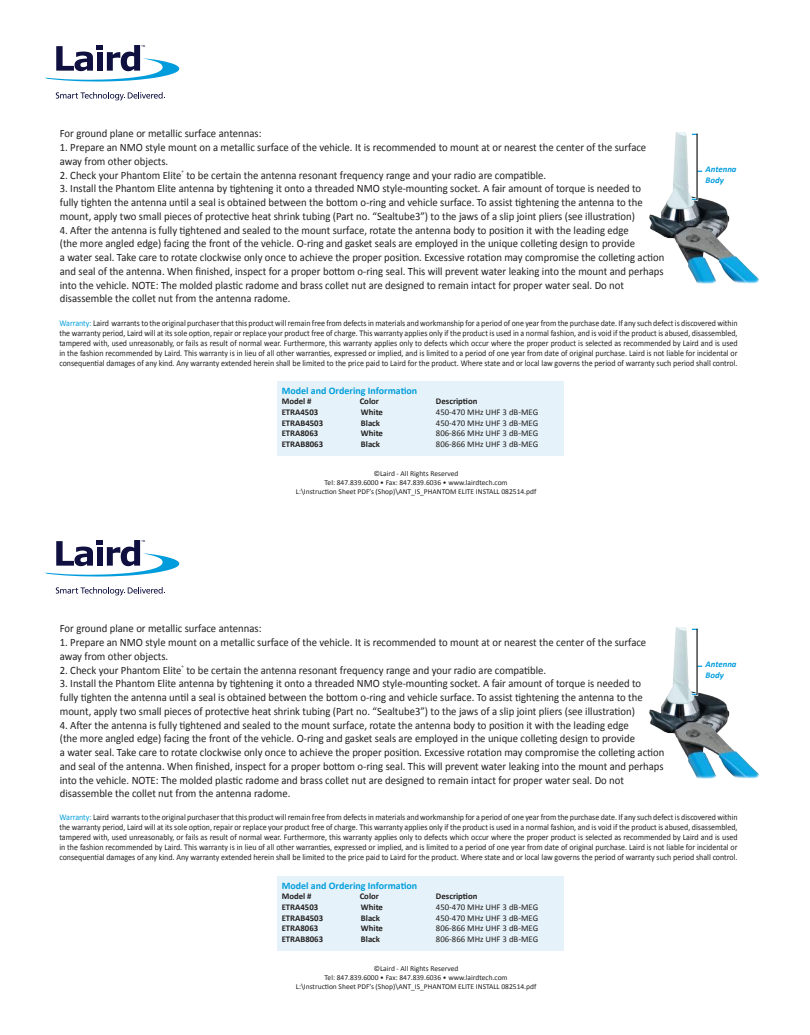
<style>
.page{position:relative;width:810px;height:1035px;background:#fff}
.page>*{position:absolute;margin:0;border:0;box-sizing:border-box;transform-origin:0 0}
.t1{font:11.25px/13.8px "Calibri";color:#221f1f;scale:.95 1}
.t2{font:700 10px "Calibri";color:#009ddc}
.t3{font:8.75px/10px "Calibri";color:#221f1f;text-align:justify;scale:.91 1}
.t4{font:8.75px "Calibri";color:#221f1f}
.t5{font:700 8.75px "Calibri";color:#221f1f}
.t6{font:italic 700 8.75px/10.5px "Calibri";color:#009ddc}
.t7{font:7.5px/9.4px "Calibri";color:#221f1f;text-align:center}
.s1{color:#009ddc}
</style>
<div class="page">
<div style="left:277px;top:381px;width:286px;height:75px;background:#e5f2f9"></div>
<img style="left:649px;top:133px;width:111px;height:151px">
<svg style="left:692px;top:198px;width:6px;height:3px"></svg>
<hr style="left:696px;top:134px;width:2px;height:66px;background:#221f1f">
<div style="left:277px;top:876px;width:286px;height:75px;background:#e5f2f9"></div>
<img style="left:649px;top:628px;width:111px;height:151px">
<svg style="left:692px;top:693px;width:6px;height:3px"></svg>
<hr style="left:696px;top:629px;width:2px;height:66px;background:#221f1f">
<svg style="left:45px;top:540px;width:134px;height:37px"></svg>
<svg style="left:56px;top:587px;width:109px;height:8px"></svg>
<svg style="left:45px;top:45px;width:134px;height:37px"></svg>
<svg style="left:56px;top:92px;width:109px;height:8px"></svg>
<p class="t1" style="left:60px;top:127px;width:214px">For ground plane or metallic surface antennas:</p>
<p class="t1" style="left:60px;top:141px;width:619px">1. Prepare an NMO style mount on a metallic surface of the vehicle. It is recommended to mount at or nearest the center of the surface away from other objects.</p>
<p class="t1" style="left:60px;top:168px;width:514px">2. Check your Phantom Elite<sup>®</sup> to be certain the antenna resonant frequency range and your radio are compa琀椀ble.</p>
<p class="t1" style="left:60px;top:182px;width:615px">3. Install the Phantom Elite antenna by 琀椀ghtening it onto a threaded NMO style-moun琀椀ng socket. A fair amount of torque is needed to fully 琀椀ghten the antenna un琀椀l a seal is obtained between the bo琀琀om o-ring and vehicle surface. To assist 琀椀ghtening the antenna to the mount, apply two small pieces of protec琀椀ve heat shrink tubing (Part no. “Sealtube3”) to the jaws of a slip joint pliers (see illustra琀椀on)</p>
<p class="t1" style="left:60px;top:223px;width:638px">4. A昀琀er the antenna is fully 琀椀ghtened and sealed to the mount surface, rotate the antenna body to posi琀椀on it with the leading edge<br>(the more angled edge) facing the front of the vehicle. O-ring and gasket seals are employed in the unique colle琀椀ng design to provide<br>a water seal. Take care to rotate clockwise only once to achieve the proper posi琀椀on. Excessive rota琀椀on may compromise the colle琀椀ng ac琀椀on and seal of the antenna. When 昀椀nished, inspect for a proper bo琀琀om o-ring seal. This will prevent water leaking into the mount and perhaps into the vehicle. NOTE: The molded plas琀椀c radome and brass collet nut are designed to remain intact for proper water seal. Do not disassemble the collet nut from the antenna radome.</p>
<p class="t6" style="left:706px;top:165px;width:32px">Antenna<br>Body</p>
<p class="t3" style="left:59px;top:318px;width:747px"><span class="s1">Warranty:</span> Laird warrants to the original purchaser that this product will remain free from defects in materials and workmanship for a period of one year from the purchase date. If any such defect is discovered within the warranty period, Laird will at its sole op琀椀on, repair or replace your product free of charge. This warranty applies only if the product is used in a normal fashion, and is void if the product is abused, disassembled, tampered with, used unreasonably, or fails as result of normal wear. Furthermore, this warranty applies only to defects which occur where the proper product is selected as recommended by Laird and is used in the fashion recommended by Laird. This warranty is in lieu of all other warran琀椀es, expressed or implied, and is limited to a period of one year from date of original purchase. Laird is not liable for incidental or consequen琀椀al damages of any kind. Any warranty extended herein shall be limited to the price paid to Laird for the product. Where state and or local law governs the period of warranty such period shall control.</p>
<p class="t2" style="left:282px;top:384px;width:137px">Model and Ordering Informa琀椀on</p>
<p class="t5" style="left:282px;top:396px;width:31px">Model #</p>
<p class="t5" style="left:360px;top:396px;width:21px">Color</p>
<p class="t5" style="left:436px;top:396px;width:43px">Descrip琀椀on</p>
<p class="t5" style="left:282px;top:407px;width:38px">ETRA4503</p>
<p class="t5" style="left:361px;top:407px;width:24px">White</p>
<p class="t4" style="left:436px;top:407px;width:104px">450-470 MHz UHF 3 dB-MEG</p>
<p class="t5" style="left:282px;top:417px;width:43px">ETRAB4503</p>
<p class="t5" style="left:361px;top:417px;width:21px">Black</p>
<p class="t4" style="left:436px;top:417px;width:104px">450-470 MHz UHF 3 dB-MEG</p>
<p class="t5" style="left:282px;top:428px;width:38px">ETRA8063</p>
<p class="t5" style="left:361px;top:428px;width:24px">White</p>
<p class="t4" style="left:436px;top:428px;width:104px">806-866 MHz UHF 3 dB-MEG</p>
<p class="t5" style="left:282px;top:438px;width:43px">ETRAB8063</p>
<p class="t5" style="left:361px;top:438px;width:21px">Black</p>
<p class="t4" style="left:436px;top:438px;width:104px">806-866 MHz UHF 3 dB-MEG</p>
<p class="t7" style="left:296px;top:468px;width:242px">©Laird - All Rights Reserved<br>Tel: 847.839.6000 • Fax: 847.839.6036 • www.lairdtech.com<br>L:\Instruc琀椀on Sheet PDF’s (Shop)\ANT_IS_PHANTOM ELITE INSTALL 082514.pdf</p>
<p class="t1" style="left:60px;top:622px;width:214px">For ground plane or metallic surface antennas:</p>
<p class="t1" style="left:60px;top:636px;width:619px">1. Prepare an NMO style mount on a metallic surface of the vehicle. It is recommended to mount at or nearest the center of the surface away from other objects.</p>
<p class="t1" style="left:60px;top:663px;width:514px">2. Check your Phantom Elite<sup>®</sup> to be certain the antenna resonant frequency range and your radio are compa琀椀ble.</p>
<p class="t1" style="left:60px;top:677px;width:615px">3. Install the Phantom Elite antenna by 琀椀ghtening it onto a threaded NMO style-moun琀椀ng socket. A fair amount of torque is needed to fully 琀椀ghten the antenna un琀椀l a seal is obtained between the bo琀琀om o-ring and vehicle surface. To assist 琀椀ghtening the antenna to the mount, apply two small pieces of protec琀椀ve heat shrink tubing (Part no. “Sealtube3”) to the jaws of a slip joint pliers (see illustra琀椀on)</p>
<p class="t1" style="left:60px;top:718px;width:638px">4. A昀琀er the antenna is fully 琀椀ghtened and sealed to the mount surface, rotate the antenna body to posi琀椀on it with the leading edge<br>(the more angled edge) facing the front of the vehicle. O-ring and gasket seals are employed in the unique colle琀椀ng design to provide<br>a water seal. Take care to rotate clockwise only once to achieve the proper posi琀椀on. Excessive rota琀椀on may compromise the colle琀椀ng ac琀椀on and seal of the antenna. When 昀椀nished, inspect for a proper bo琀琀om o-ring seal. This will prevent water leaking into the mount and perhaps into the vehicle. NOTE: The molded plas琀椀c radome and brass collet nut are designed to remain intact for proper water seal. Do not disassemble the collet nut from the antenna radome.</p>
<p class="t6" style="left:706px;top:660px;width:32px">Antenna<br>Body</p>
<p class="t3" style="left:59px;top:813px;width:747px"><span class="s1">Warranty:</span> Laird warrants to the original purchaser that this product will remain free from defects in materials and workmanship for a period of one year from the purchase date. If any such defect is discovered within the warranty period, Laird will at its sole op琀椀on, repair or replace your product free of charge. This warranty applies only if the product is used in a normal fashion, and is void if the product is abused, disassembled, tampered with, used unreasonably, or fails as result of normal wear. Furthermore, this warranty applies only to defects which occur where the proper product is selected as recommended by Laird and is used in the fashion recommended by Laird. This warranty is in lieu of all other warran琀椀es, expressed or implied, and is limited to a period of one year from date of original purchase. Laird is not liable for incidental or consequen琀椀al damages of any kind. Any warranty extended herein shall be limited to the price paid to Laird for the product. Where state and or local law governs the period of warranty such period shall control.</p>
<p class="t2" style="left:282px;top:879px;width:137px">Model and Ordering Informa琀椀on</p>
<p class="t5" style="left:282px;top:891px;width:31px">Model #</p>
<p class="t5" style="left:360px;top:891px;width:21px">Color</p>
<p class="t5" style="left:436px;top:891px;width:43px">Descrip琀椀on</p>
<p class="t5" style="left:282px;top:902px;width:38px">ETRA4503</p>
<p class="t5" style="left:361px;top:902px;width:24px">White</p>
<p class="t4" style="left:436px;top:902px;width:104px">450-470 MHz UHF 3 dB-MEG</p>
<p class="t5" style="left:282px;top:912px;width:43px">ETRAB4503</p>
<p class="t5" style="left:361px;top:912px;width:21px">Black</p>
<p class="t4" style="left:436px;top:912px;width:104px">450-470 MHz UHF 3 dB-MEG</p>
<p class="t5" style="left:282px;top:923px;width:38px">ETRA8063</p>
<p class="t5" style="left:361px;top:923px;width:24px">White</p>
<p class="t4" style="left:436px;top:923px;width:104px">806-866 MHz UHF 3 dB-MEG</p>
<p class="t5" style="left:282px;top:933px;width:43px">ETRAB8063</p>
<p class="t5" style="left:361px;top:933px;width:21px">Black</p>
<p class="t4" style="left:436px;top:933px;width:104px">806-866 MHz UHF 3 dB-MEG</p>
<p class="t7" style="left:296px;top:963px;width:242px">©Laird - All Rights Reserved<br>Tel: 847.839.6000 • Fax: 847.839.6036 • www.lairdtech.com<br>L:\Instruc琀椀on Sheet PDF’s (Shop)\ANT_IS_PHANTOM ELITE INSTALL 082514.pdf</p>
</div>
